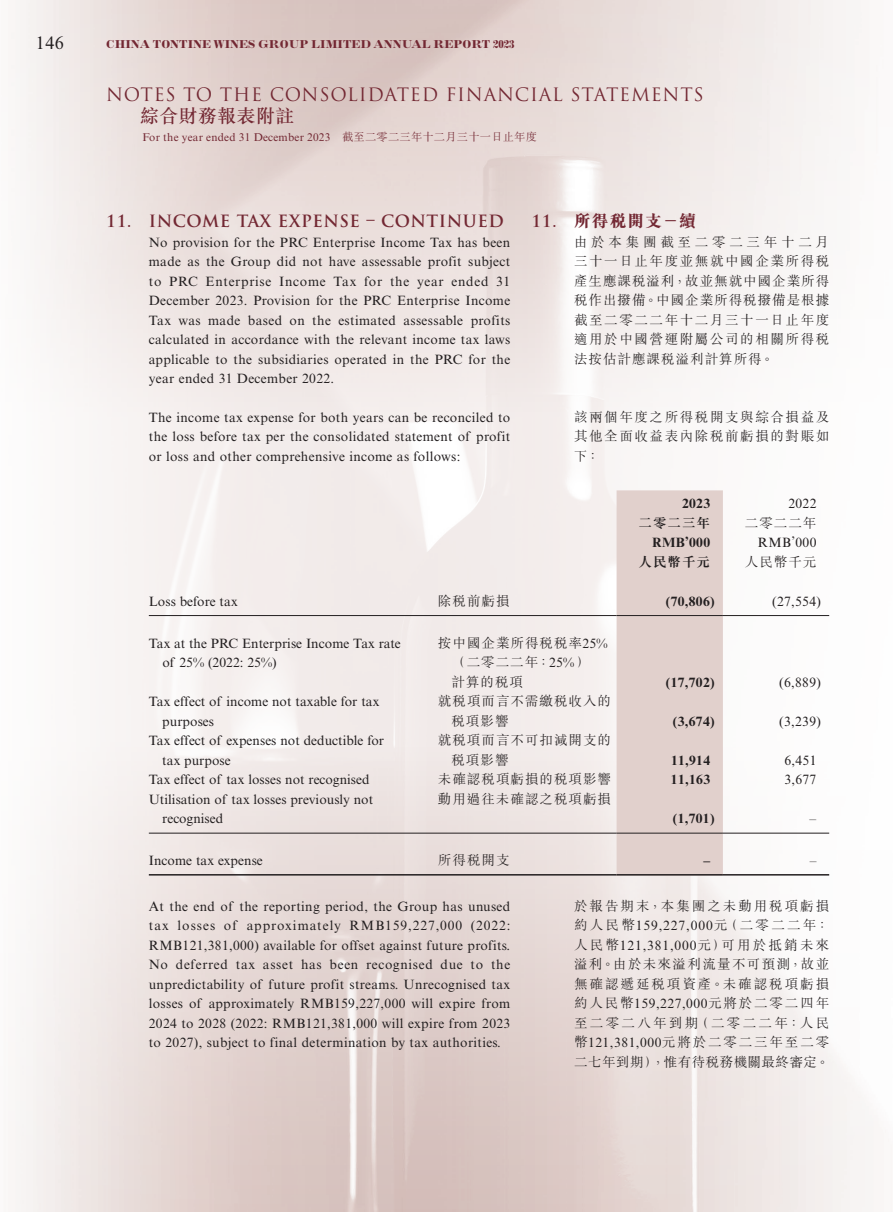
<style>
.page{position:relative;width:893px;height:1212px;background:#fff}
.page>*{position:absolute;margin:0;border:0;box-sizing:border-box;transform-origin:0 0}
.t1{font:500 18.75px "M Sung HK";letter-spacing:.03em;color:#732833}
.t2{font:18px "Trajan Pro";letter-spacing:.045em;color:#732833}
.t3{font:18px "Times New Roman MT Std";color:#231f20}
.t4{font:700 16.5px "Trajan Pro";letter-spacing:.03em;color:#732833}
.t5{font:800 16.5px "M Sung HK";letter-spacing:.08em;color:#732833}
.t6{font:13.5px/19.5px "Times New Roman MT Std";letter-spacing:.005em;color:#231f20}
.t7{font:300 13.5px/19.5px "M Sung HK";letter-spacing:.075em;color:#231f20;text-align:justify}
.t8{font:700 13.5px "Times New Roman MT Std";letter-spacing:.025em;color:#231f20}
.t9{font:700 13.5px "M Sung HK";letter-spacing:.075em;color:#231f20}
.t10{font:11.25px "Times New Roman MT Std";letter-spacing:.02em;color:#732833}
.t11{font:700 11.25px "Inflex MT Std";letter-spacing:.005em;color:#732833;scale:.95 1}
.s1{font-family:"M Sung HK";font-weight:300}
.s2{font-family:"Trajan Pro";font-weight:700}
.s3{font-family:"Times New Roman MT Std";font-weight:400}
</style>
<div class="page">
<div style="left:617px;top:490px;width:106px;height:384px;background:#e1d0cc"></div>
<hr style="left:149px;top:615px;width:289px;height:1px;background:#231f20">
<hr style="left:438px;top:615px;width:179px;height:1px;background:#231f20">
<hr style="left:617px;top:615px;width:106px;height:1px;background:#231f20">
<hr style="left:723px;top:615px;width:106px;height:1px;background:#231f20">
<hr style="left:149px;top:833px;width:289px;height:1px;background:#231f20">
<hr style="left:438px;top:833px;width:179px;height:1px;background:#231f20">
<hr style="left:617px;top:833px;width:106px;height:1px;background:#231f20">
<hr style="left:723px;top:833px;width:106px;height:1px;background:#231f20">
<hr style="left:149px;top:874px;width:289px;height:1px;background:#231f20">
<hr style="left:438px;top:874px;width:179px;height:1px;background:#231f20">
<hr style="left:617px;top:874px;width:106px;height:1px;background:#231f20">
<hr style="left:723px;top:874px;width:106px;height:1px;background:#231f20">
<h2 class="t3" style="left:36px;top:33px;width:29px">146</h2>
<p class="t11" style="left:106px;top:38px;width:431px">CHINA TONTINE WINES GROUP LIMITED ANNUAL REPORT 2023</p>
<h2 class="t2" style="left:106px;top:83px;width:599px">NOTES TO THE CONSOLIDATED FINANCIAL STATEMENTS</h2>
<h1 class="t1" style="left:140px;top:103px;width:155px">綜合財務報表附註</h1>
<p class="t10" style="left:142px;top:130px;width:396px">For the year ended 31 December 2023 <span class="s1">截至二零二三年十二月三十一日止年度</span></p>
<p class="t4" style="left:106px;top:211px;width:399px">11. INCOME TAX EXPENSE – CONTINUED</p>
<p class="t6" style="left:149px;top:233px;width:363px;text-align:justify">No provision for the PRC Enterprise Income Tax has been made as the Group did not have assessable profit subject to PRC Enterprise Income Tax for the year ended 31<br>December 2023. Provision for the PRC Enterprise Income Tax was made based on the estimated assessable profits calculated in accordance with the relevant income tax laws applicable to the subsidiaries operated in the PRC for the year ended 31 December 2022.</p>
<p class="t6" style="left:149px;top:408px;width:363px;text-align:justify">The income tax expense for both years can be reconciled to the loss before tax per the consolidated statement of profit or loss and other comprehensive income as follows:</p>
<p class="t5" style="left:531px;top:213px;width:166px"><span class="s2">11.</span> 所得稅開支－續</p>
<p class="t7" style="left:574px;top:231px;width:257px">由於本集團截至二零二三年十二月三十一日止年度並無就中國企業所得稅產生應課稅溢利，故並無就中國企業所得稅作出撥備。中國企業所得稅撥備是根據截至二零二二年十二月三十一日止年度適用於中國營運附屬公司的相關所得稅法按估計應課稅溢利計算所得。</p>
<p class="t7" style="left:574px;top:406px;width:257px">該兩個年度之所得稅開支與綜合損益及其他全面收益表內除稅前虧損的對賬如下：</p>
<p class="t8" style="left:682px;top:495px;width:30px">2023</p>
<p class="t6" style="left:788px;top:494px;width:30px">2022</p>
<p class="t9" style="left:639px;top:516px;width:73px">二零二三年</p>
<p class="t7" style="left:745px;top:512px;width:73px">二零二二年</p>
<p class="t8" style="left:652px;top:534px;width:60px">RMB’000</p>
<p class="t6" style="left:758px;top:533px;width:60px">RMB’000</p>
<p class="t9" style="left:639px;top:555px;width:73px">人民幣千元</p>
<p class="t7" style="left:745px;top:551px;width:73px">人民幣千元</p>
<p class="t6" style="left:149px;top:591px;width:90px">Loss before tax</p>
<p class="t7" style="left:438px;top:590px;width:73px">除稅前虧損</p>
<p class="t8" style="left:666px;top:593px;width:50px">(70,806)</p>
<p class="t6" style="left:772px;top:591px;width:50px">(27,554)</p>
<p class="t6" style="left:162px;top:633px;width:240px;text-indent:-14px">Tax at the PRC Enterprise Income Tax rate of 25% (2022: 25%)</p>
<p class="t7" style="left:451px;top:632px;width:158px;text-align:left;text-indent:-14px">按中國企業所得稅稅率<span class="s3">25%</span>（二零二二年：<span class="s3">25%</span>）<br>計算的稅項</p>
<p class="t8" style="left:666px;top:674px;width:50px">(17,702)</p>
<p class="t6" style="left:779px;top:672px;width:43px">(6,889)</p>
<p class="t6" style="left:162px;top:692px;width:219px;text-indent:-14px">Tax effect of income not taxable for tax purposes</p>
<p class="t7" style="left:451px;top:691px;width:161px;text-indent:-13px">就稅項而言不需繳稅收入的稅項影響</p>
<p class="t6" style="left:162px;top:731px;width:223px;text-indent:-14px">Tax effect of expenses not deductible for tax purpose</p>
<p class="t7" style="left:451px;top:730px;width:161px;text-indent:-13px">就稅項而言不可扣減開支的稅項影響</p>
<p class="t8" style="left:673px;top:713px;width:43px">(3,674)</p>
<p class="t6" style="left:779px;top:711px;width:43px">(3,239)</p>
<p class="t8" style="left:671px;top:752px;width:41px">11,914</p>
<p class="t6" style="left:784px;top:750px;width:34px">6,451</p>
<p class="t6" style="left:149px;top:770px;width:222px">Tax effect of tax losses not recognised</p>
<p class="t7" style="left:438px;top:769px;width:175px">未確認稅項虧損的稅項影響</p>
<p class="t8" style="left:671px;top:771px;width:41px">11,163</p>
<p class="t6" style="left:784px;top:770px;width:34px">3,677</p>
<p class="t6" style="left:162px;top:789px;width:212px;text-indent:-14px">Utilisation of tax losses previously not recognised</p>
<p class="t7" style="left:438px;top:788px;width:175px">動用過往未確認之稅項虧損</p>
<p class="t8" style="left:673px;top:810px;width:43px">(1,701)</p>
<p class="t6" style="left:810px;top:809px;width:8px">–</p>
<p class="t6" style="left:149px;top:851px;width:116px">Income tax expense</p>
<p class="t7" style="left:438px;top:850px;width:73px">所得稅開支</p>
<p class="t8" style="left:703px;top:852px;width:8px">–</p>
<p class="t6" style="left:810px;top:851px;width:8px">–</p>
<p class="t6" style="left:149px;top:896px;width:363px;text-align:justify">At the end of the reporting period, the Group has unused tax losses of approximately RMB159,227,000 (2022:<br>RMB121,381,000) available for offset against future profits.<br>No deferred tax asset has been recognised due to the unpredictability of future profit streams. Unrecognised tax losses of approximately RMB159,227,000 will expire from 2024 to 2028 (2022: RMB121,381,000 will expire from 2023 to 2027), subject to final determination by tax authorities.</p>
<p class="t7" style="left:574px;top:895px;width:257px">於報告期末，本集團之未動用稅項虧損約人民幣<span class="s3">159,227,000</span>元（二零二二年：人民幣<span class="s3">121,381,000</span>元）可用於抵銷未來溢利。由於未來溢利流量不可預測，故並無確認遞延稅項資產。未確認稅項虧損約人民幣<span class="s3">159,227,000</span>元將於二零二四年至二零二八年到期（二零二二年：人民幣<span class="s3">121,381,000</span>元將於二零二三年至二零二七年到期），惟有待稅務機關最終審定。</p>
</div>
